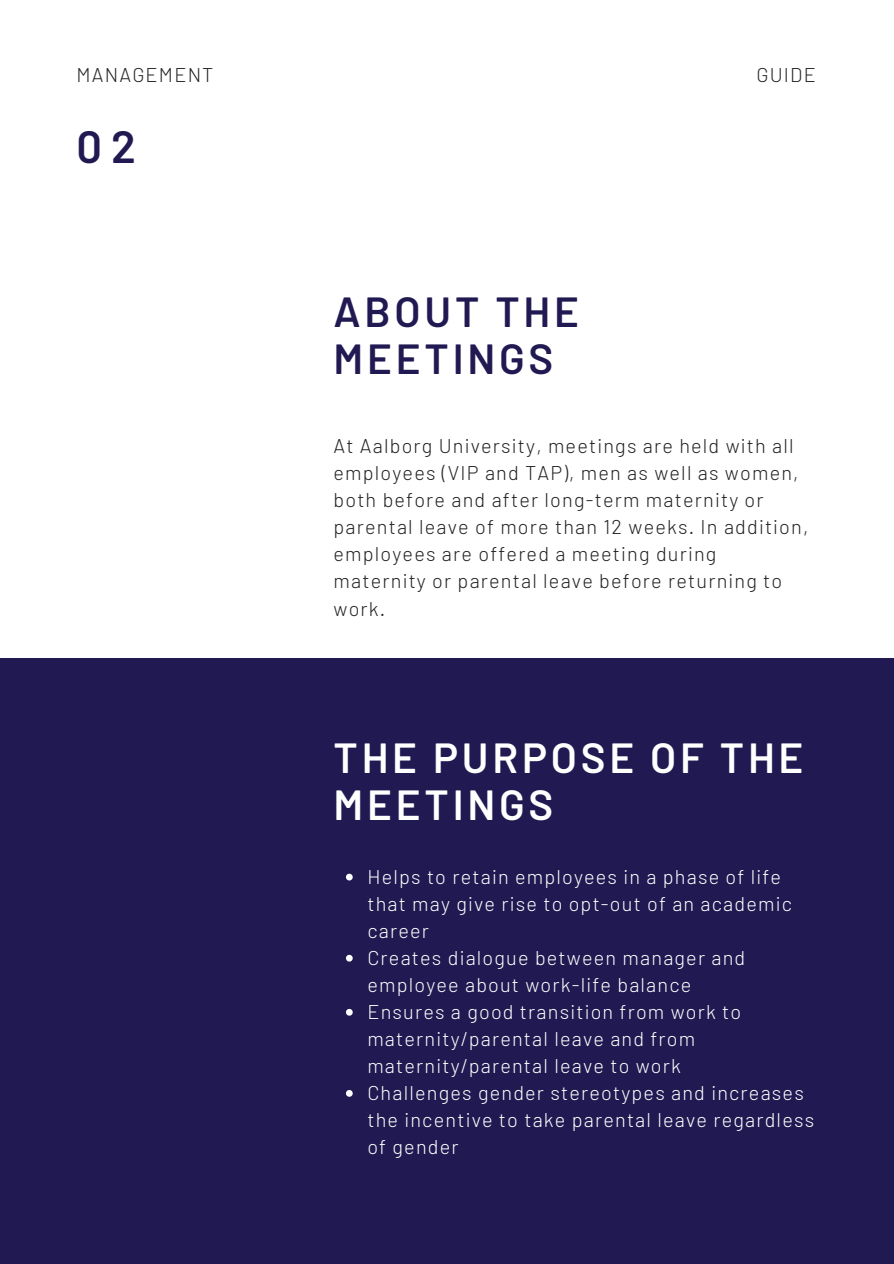
<style>
.page{position:relative;width:894px;height:1264px;background:#fff}
.page>*{position:absolute;margin:0;border:0;box-sizing:border-box;transform-origin:0 0}
.t1{font:600 45px "Barlow";color:#211a52}
.t2{font:600 42px/47.2px "Barlow";letter-spacing:.09em;color:#fff}
.t3{font:600 42px/47.2px "Barlow";letter-spacing:.09em;color:#211a52}
.t4{font:300 19.8px/27px "Barlow";letter-spacing:.06em;color:#fff}
.t5{font:300 19.8px/27px "Barlow";letter-spacing:.06em;color:#222}
</style>
<div class="page">
<div style="left:0;top:658px;width:893px;height:605px;background:#211a52"></div>
<svg style="left:346px;top:873px;width:6px;height:7px"></svg>
<svg style="left:346px;top:954px;width:6px;height:7px"></svg>
<svg style="left:346px;top:1008px;width:6px;height:7px"></svg>
<svg style="left:346px;top:1090px;width:6px;height:6px"></svg>
<p class="t5" style="left:77px;top:61px;width:138px">MANAGEMENT</p>
<p class="t5" style="left:756px;top:61px;width:61px">GUIDE</p>
<p class="t1" style="left:77px;top:118px;width:61px">02</p>
<p class="t3" style="left:333px;top:286px;width:247px">ABOUT THE<br>MEETINGS</p>
<p class="t5" style="left:333px;top:432px;width:476px">At Aalborg University, meetings are held with all employees (VIP and TAP), men as well as women, both before and after long-term maternity or parental leave of more than 12 weeks. In addition, employees are offered a meeting during maternity or parental leave before returning to work.</p>
<p class="t2" style="left:333px;top:732px;width:471px">THE PURPOSE OF THE<br>MEETINGS</p>
<p class="t4" style="left:367px;top:862px;width:426px">Helps to retain employees in a phase of life that may give rise to opt-out of an academic career</p>
<p class="t4" style="left:367px;top:943px;width:379px">Creates dialogue between manager and employee about work-life balance</p>
<p class="t4" style="left:367px;top:997px;width:375px">Ensures a good transition from work to maternity/parental leave and from maternity/parental leave to work</p>
<p class="t4" style="left:367px;top:1078px;width:448px">Challenges gender stereotypes and increases the incentive to take parental leave regardless of gender</p>
</div>
